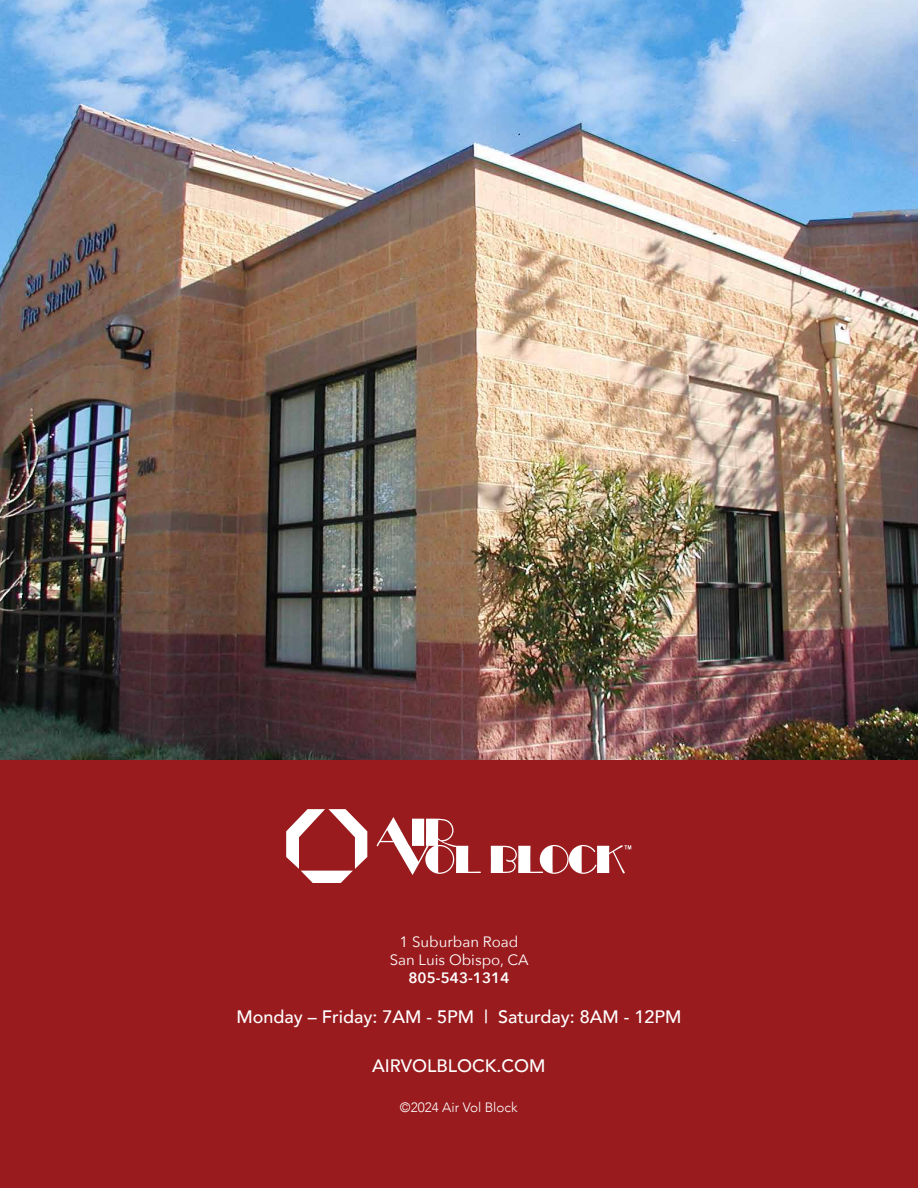
<style>
.page{position:relative;width:918px;height:1188px;background:#fff}
.page>*{position:absolute;margin:0;border:0;box-sizing:border-box;transform-origin:0 0}
.t1{font:500 18px "Avenir";color:#fff}
.t2{font:15px/18px "Avenir Next";color:#fff;text-align:center}
.t3{font:600 15px "Avenir Next";color:#fff}
.t4{font:300 13.5px "Avenir";color:#fff}
</style>
<div class="page">
<img style="left:0;top:0;width:918px;height:760px">
<div style="left:0;top:760px;width:918px;height:428px;background:#991b1e"></div>
<svg style="left:286px;top:809px;width:81px;height:74px"></svg>
<svg style="left:377px;top:817px;width:104px;height:58px"></svg>
<svg style="left:491px;top:845px;width:140px;height:29px"></svg>
<p class="t2" style="left:390px;top:932px;width:140px">1 Suburban Road<br>San Luis Obispo, CA</p>
<p class="t3" style="left:408px;top:965px;width:103px">805-543-1314</p>
<p class="t1" style="left:236px;top:1001px;width:447px">Monday – Friday: 7AM - 5PM | Saturday: 8AM - 12PM</p>
<p class="t1" style="left:372px;top:1050px;width:175px">AIRVOLBLOCK.COM</p>
<p class="t4" style="left:400px;top:1100px;width:119px">©2024 Air Vol Block</p>
</div>
